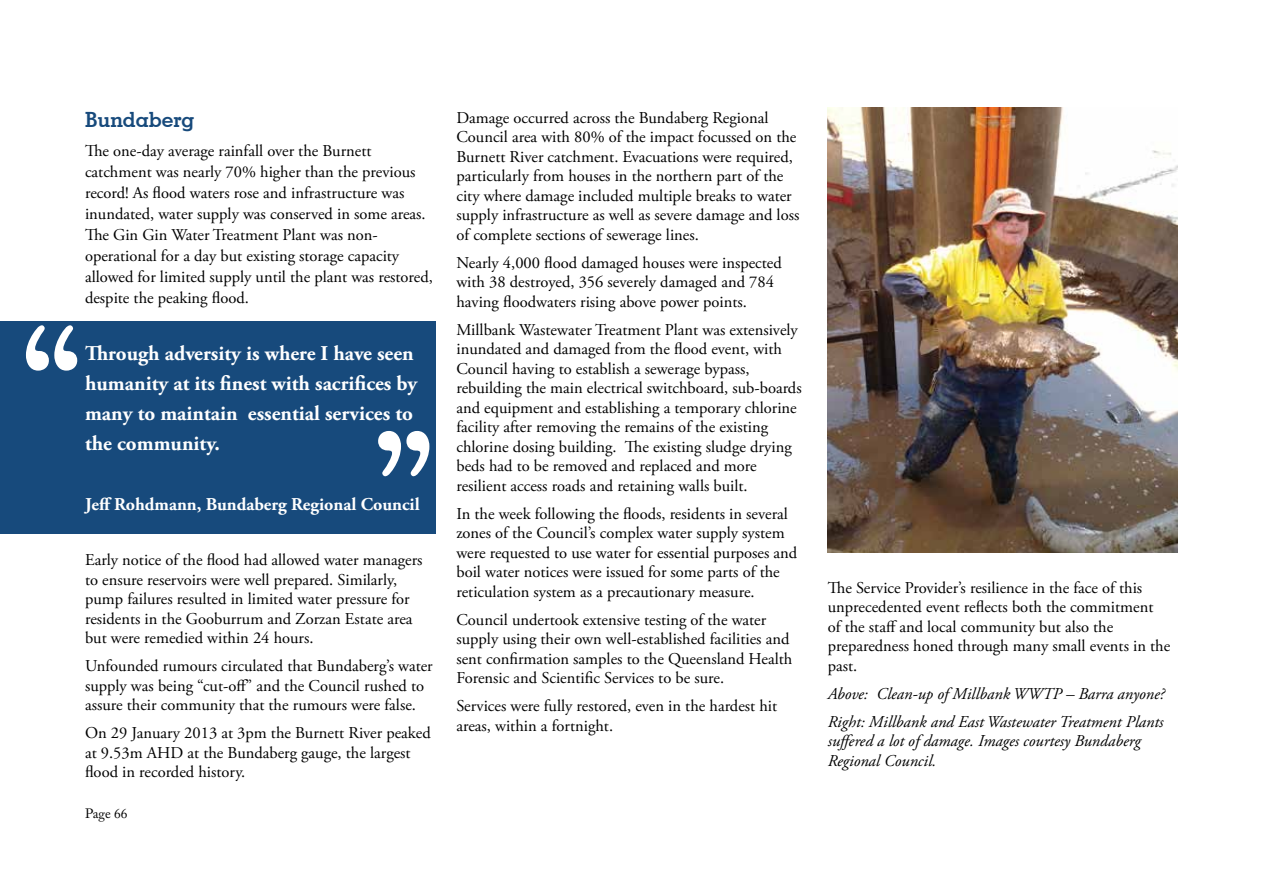
<style>
.page{position:relative;width:1263px;height:893px;background:#fff}
.page>*{position:absolute;margin:0;border:0;box-sizing:border-box;transform-origin:0 0}
.t1{font:500 150px "American Typewriter Std";color:#fff}
.t2{font:700 21px/30px "Adobe Garamond Pro";color:#fff}
.t3{font:700 21px "Geometric Slab 703 BT";color:#174a7c}
.t4{font:700 18px "Adobe Garamond Pro";color:#fff}
.t5{font:16.5px/19.5px "Adobe Garamond Pro";color:#000}
.t6{font:italic 16.5px/28px "Adobe Garamond Pro";color:#000}
.t7{font:13.5px "Adobe Caslon Pro";letter-spacing:-.005em;color:#000}
</style>
<div class="page">
<img style="left:828px;top:107px;width:350px;height:446px">
<div style="left:0;top:321px;width:435px;height:213px;background:#174a7c"></div>
<p class="t3" style="left:85px;top:106px;width:111px">Bundaberg</p>
<p class="t5" style="left:85px;top:141px;width:349px;line-height:21px">The one-day average rainfall over the Burnett catchment was nearly 70% higher than the previous record! As flood waters rose and infrastructure was inundated, water supply was conserved in some areas.<br>The Gin Gin Water Treatment Plant was non&shy;operational for a day but existing storage capacity allowed for limited supply until the plant was restored, despite the peaking flood.</p>
<h1 class="t1" style="left:13px;top:296px;width:80px">“</h1>
<p class="t2" style="left:85px;top:339px;width:334px">Through adversity is where I have seen humanity at its finest with sacrifices by many to maintain essential services to the community.</p>
<h1 class="t1" style="left:443px;top:505px;width:79px;rotate:-180deg">“</h1>
<p class="t4" style="left:85px;top:494px;width:336px">Jeff Rohdmann, Bundaberg Regional Council</p>
<p class="t5" style="left:85px;top:551px;width:339px">Early notice of the flood had allowed water managers to ensure reservoirs were well prepared. Similarly, pump failures resulted in limited water pressure for residents in the Gooburrum and Zorzan Estate area but were remedied within 24 hours.</p>
<p class="t5" style="left:85px;top:657px;width:349px">Unfounded rumours circulated that Bundaberg’s water supply was being “cut-off” and the Council rushed to assure their community that the rumours were false.</p>
<p class="t5" style="left:85px;top:724px;width:347px">On 29 January 2013 at 3pm the Burnett River peaked at 9.53m AHD at the Bundaberg gauge, the largest flood in recorded history.</p>
<p class="t7" style="left:85px;top:805px;width:44px">Page 66</p>
<p class="t5" style="left:456px;top:108px;width:344px">Damage occurred across the Bundaberg Regional Council area with 80% of the impact focussed on the Burnett River catchment. Evacuations were required, particularly from houses in the northern part of the city where damage included multiple breaks to water supply infrastructure as well as severe damage and loss of complete sections of sewerage lines.</p>
<p class="t5" style="left:456px;top:253px;width:327px">Nearly 4,000 flood damaged houses were inspected with 38 destroyed, 356 severely damaged and 784 having floodwaters rising above power points.</p>
<p class="t5" style="left:456px;top:320px;width:347px">Millbank Wastewater Treatment Plant was extensively inundated and damaged from the flood event, with Council having to establish a sewerage bypass, rebuilding the main electrical switchboard, sub-boards and equipment and establishing a temporary chlorine facility after removing the remains of the existing chlorine dosing building. The existing sludge drying beds had to be removed and replaced and more resilient access roads and retaining walls built.</p>
<p class="t5" style="left:456px;top:504px;width:342px">In the week following the floods, residents in several zones of the Council’s complex water supply system were requested to use water for essential purposes and boil water notices were issued for some parts of the reticulation system as a precautionary measure.</p>
<p class="t5" style="left:456px;top:610px;width:337px">Council undertook extensive testing of the water supply using their own well-established facilities and sent confirmation samples to the Queensland Health Forensic and Scientific Services to be sure.</p>
<p class="t5" style="left:456px;top:697px;width:322px">Services were fully restored, even in the hardest hit areas, within a fortnight.</p>
<p class="t5" style="left:828px;top:578px;width:344px">The Service Provider’s resilience in the face of this unprecedented event reflects both the commitment of the staff and local community but also the preparedness honed through many small events in the past.</p>
<p class="t6" style="left:828px;top:680px;width:338px">Above: Clean-up of Millbank WWTP – Barra anyone?<br>Right: Millbank and East Wastewater Treatment Plants</p>
<p class="t6" style="left:828px;top:732px;width:314px;line-height:19.5px">suffered a lot of damage. Images courtesy Bundaberg<br>Regional Council.</p>
</div>
